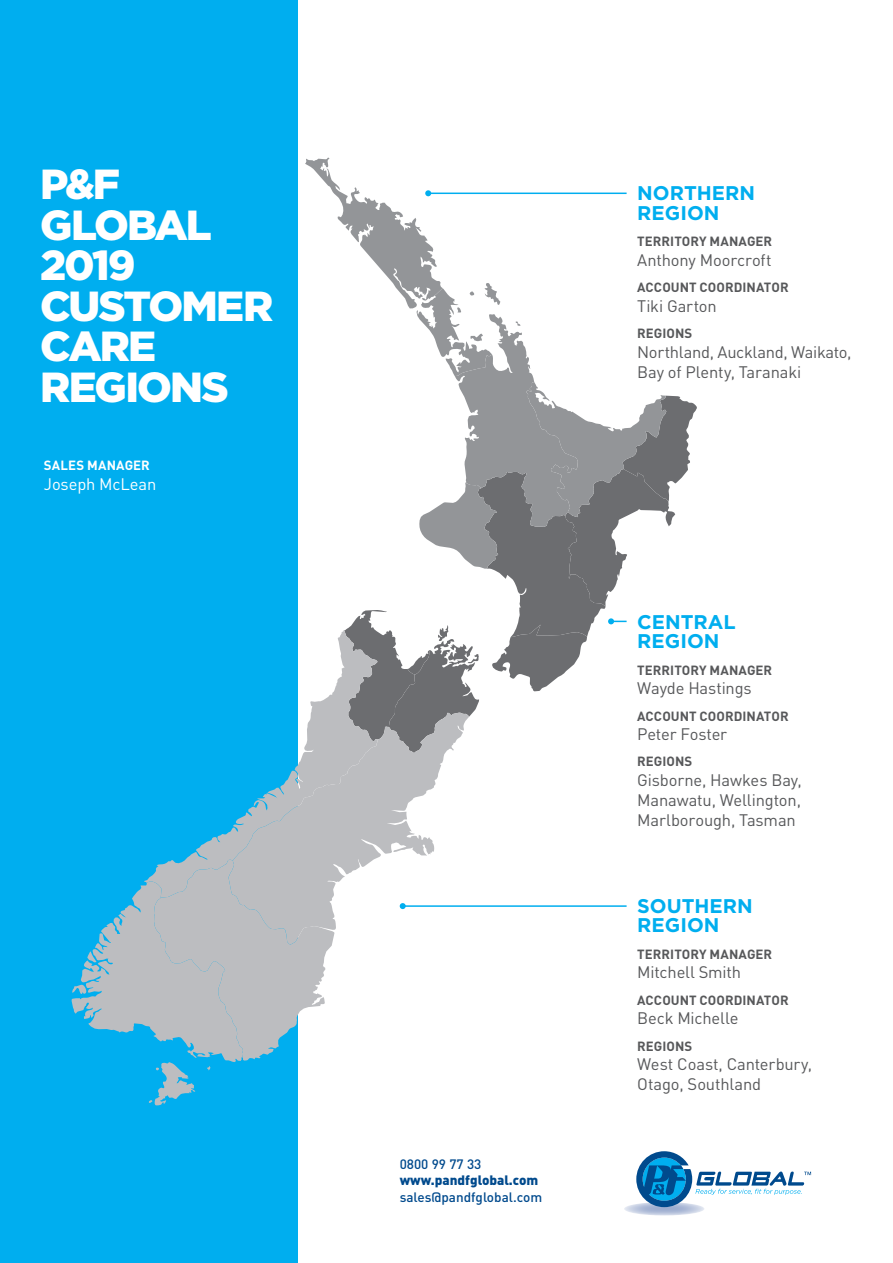
<style>
.page{position:relative;width:893px;height:1263px;background:#fff}
.page>*{position:absolute;margin:0;border:0;box-sizing:border-box;transform-origin:0 0}
.t1{font:900 42px/40.5px "Gotham";letter-spacing:-.05em;color:#fff}
.t2{font:700 19.8px/19.8px "Gotham";color:#00aeef}
.t3{font:16.5px/19.8px "DIN";letter-spacing:-.01em;color:#57585a}
.t4{font:16.5px "DIN";letter-spacing:-.01em;color:#fff}
.t5{font:500 13.5px "DIN";color:#004a8d}
.t6{font:900 13.5px "DIN";color:#004a8d}
.t7{font:700 13.2px "DIN";letter-spacing:.005em;color:#57585a}
.t8{font:700 13.2px "DIN";letter-spacing:.015em;color:#fff}
</style>
<div class="page">
<div style="left:0;top:0;width:298px;height:1263px;background:#00aeef"></div>
<svg style="left:185px;top:832px;width:44px;height:28px"></svg>
<svg style="left:72px;top:860px;width:260px;height:245px"></svg>
<svg style="left:229px;top:746px;width:216px;height:199px;fill:#bcbdc0"></svg>
<hr style="left:403px;top:905px;width:224px;height:2px;background:#00aeef">
<svg style="left:400px;top:903px;width:6px;height:6px"></svg>
<svg style="left:305px;top:158px;width:392px;height:595px"></svg>
<svg style="left:624px;top:1202px;width:80px;height:13px"></svg>
<svg style="left:636px;top:1151px;width:175px;height:56px"></svg>
<h1 class="t1" style="left:40px;top:164px;width:235px">P&amp;F<br>GLOBAL<br>2019<br>CUSTOMER<br>CARE<br>REGIONS</h1>
<p class="t8" style="left:44px;top:457px;width:107px">SALES MANAGER</p>
<p class="t4" style="left:44px;top:474px;width:114px">Joseph McLean</p>
<p class="t5" style="left:400px;top:1156px;width:83px">0800 99 77 33</p>
<p class="t6" style="left:400px;top:1171px;width:140px">www.pandfglobal.com</p>
<p class="t5" style="left:400px;top:1188px;width:144px">sales@pandfglobal.com</p>
<p class="t2" style="left:637px;top:183px;width:119px">NORTHERN<br>REGION</p>
<p class="t7" style="left:637px;top:233px;width:137px">TERRITORY MANAGER</p>
<p class="t3" style="left:637px;top:250px;width:136px">Anthony Moorcroft</p>
<p class="t7" style="left:637px;top:279px;width:153px">ACCOUNT COORDINATOR</p>
<p class="t3" style="left:637px;top:296px;width:81px">Tiki Garton</p>
<p class="t7" style="left:637px;top:325px;width:57px">REGIONS</p>
<p class="t3" style="left:637px;top:342px;width:216px">Northland, Auckland, Waikato,<br>Bay of Plenty, Taranaki</p>
<p class="t2" style="left:637px;top:611px;width:100px">CENTRAL<br>REGION</p>
<p class="t7" style="left:637px;top:661px;width:137px">TERRITORY MANAGER</p>
<p class="t3" style="left:637px;top:678px;width:116px">Wayde Hastings</p>
<p class="t7" style="left:637px;top:707px;width:153px">ACCOUNT COORDINATOR</p>
<p class="t3" style="left:637px;top:724px;width:92px">Peter Foster</p>
<p class="t7" style="left:637px;top:753px;width:57px">REGIONS</p>
<p class="t3" style="left:637px;top:770px;width:166px;text-align:justify">Gisborne, Hawkes Bay, Manawatu, Wellington, Marlborough, Tasman</p>
<p class="t2" style="left:637px;top:895px;width:117px">SOUTHERN<br>REGION</p>
<p class="t7" style="left:637px;top:945px;width:137px">TERRITORY MANAGER</p>
<p class="t3" style="left:637px;top:962px;width:105px">Mitchell Smith</p>
<p class="t7" style="left:637px;top:991px;width:153px">ACCOUNT COORDINATOR</p>
<p class="t3" style="left:637px;top:1008px;width:103px">Beck Michelle</p>
<p class="t7" style="left:637px;top:1037px;width:57px">REGIONS</p>
<p class="t3" style="left:637px;top:1054px;width:177px">West Coast, Canterbury,<br>Otago, Southland</p>
</div>
